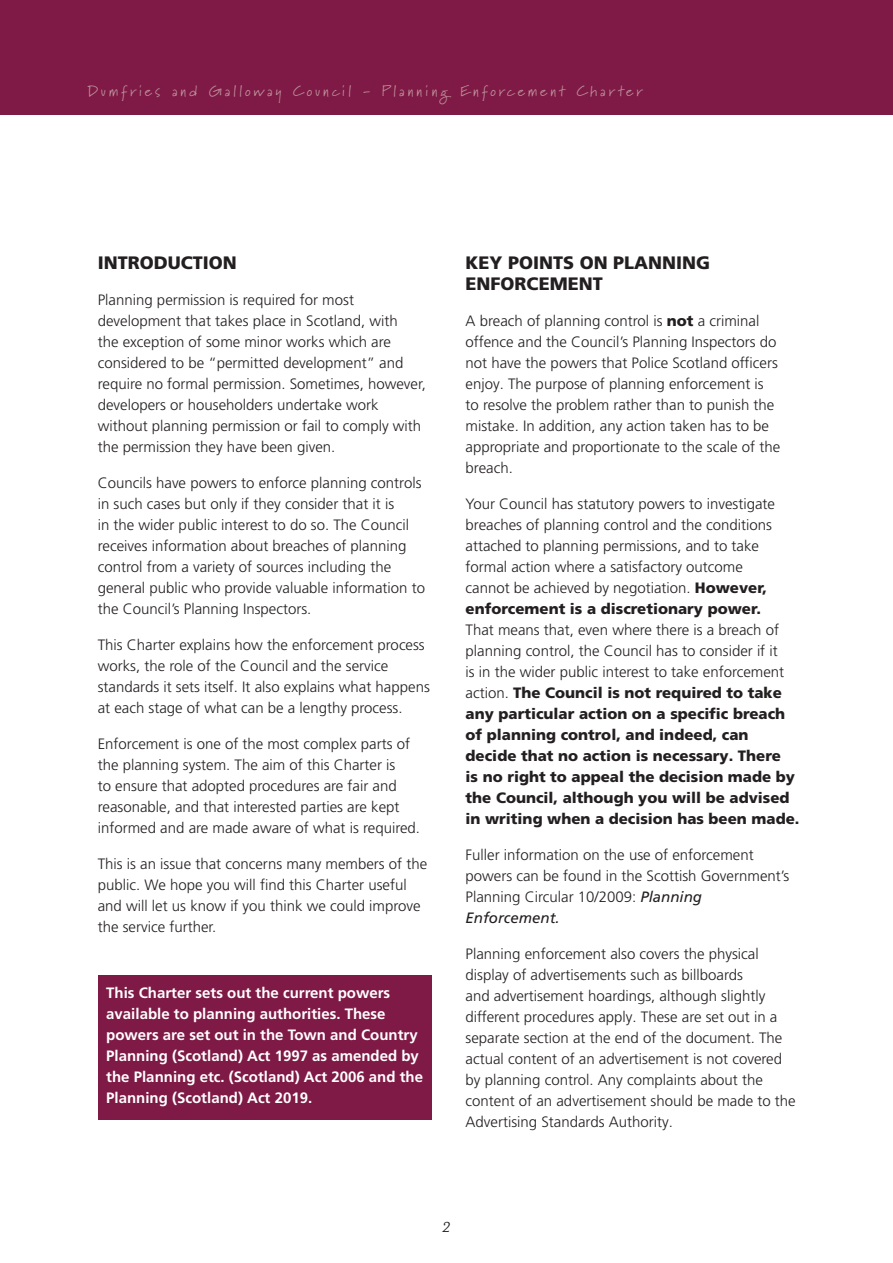
<style>
.page{position:relative;width:893px;height:1263px;background:#fff}
.page>*{position:absolute;margin:0;border:0;box-sizing:border-box;transform-origin:0 0}
.Bodt_Text_Stylez{font:900 18px/21.6px "Frutiger LT Pro";color:#231f20}
.Default{font:900 18px "Frutiger LT Pro";color:#231f20}
.Default-2{font:300 15px/21px "Frutiger LT Pro";color:#231f20}
.WHiteInPurples{font:700 15px/21px "Frutiger LT Pro";color:#fff}
.t1{font:15px "Marydale";letter-spacing:.2em;color:#bf939d}
.t2{font:italic 15px "Beaufort Pro";color:#231f20}
.s1{font-weight:900}
.s2{font-weight:400;font-style:italic}
</style>
<div class="page">
<div style="left:0;top:0;width:893px;height:115px;background:#7f1a46"></div>
<div style="left:98px;top:975px;width:334px;height:145px;background:#7f1a46"></div>
<p class="t1" style="left:88px;top:82px;width:556px">Dumfries and Galloway Council - Planning Enforcement Charter</p>
<p class="Default" style="left:98px;top:251px;width:141px">INTRODUCTION</p>
<p class="Default-2" style="left:98px;top:289px;width:330px">Planning permission is required for most development that takes place in Scotland, with<br>the exception of some minor works which are considered to be “permitted development” and require no formal permission. Sometimes, however, developers or householders undertake work without planning permission or fail to comply with the permission they have been given.</p>
<p class="Default-2" style="left:98px;top:472px;width:329px">Councils have powers to enforce planning controls in such cases but only if they consider that it is<br>in the wider public interest to do so. The Council receives information about breaches of planning control from a variety of sources including the general public who provide valuable information to the Council’s Planning Inspectors.</p>
<p class="Default-2" style="left:98px;top:634px;width:334px">This Charter explains how the enforcement process works, the role of the Council and the service standards it sets itself. It also explains what happens at each stage of what can be a lengthy process.</p>
<p class="Default-2" style="left:98px;top:733px;width:324px">Enforcement is one of the most complex parts of the planning system. The aim of this Charter is<br>to ensure that adopted procedures are fair and reasonable, and that interested parties are kept informed and are made aware of what is required.</p>
<p class="Default-2" style="left:98px;top:853px;width:331px">This is an issue that concerns many members of the public. We hope you will find this Charter useful and will let us know if you think we could improve the service further.</p>
<p class="WHiteInPurples" style="left:106px;top:982px;width:318px">This Charter sets out the current powers available to planning authorities. These powers are set out in the Town and Country Planning (Scotland) Act 1997 as amended by the Planning etc. (Scotland) Act 2006 and the Planning (Scotland) Act 2019.</p>
<p class="Bodt_Text_Stylez" style="left:466px;top:251px;width:246px">KEY POINTS ON PLANNING<br>ENFORCEMENT</p>
<p class="Default-2" style="left:466px;top:311px;width:316px">A breach of planning control is <span class="s1">not</span> a criminal offence and the Council’s Planning Inspectors do not have the powers that Police Scotland officers enjoy. The purpose of planning enforcement is to resolve the problem rather than to punish the mistake. In addition, any action taken has to be appropriate and proportionate to the scale of the breach.</p>
<p class="Default-2" style="left:466px;top:494px;width:335px">Your Council has statutory powers to investigate breaches of planning control and the conditions attached to planning permissions, and to take formal action where a satisfactory outcome<br>cannot be achieved by negotiation. <span class="s1">However, enforcement is a discretionary power.<br></span>That means that, even where there is a breach of planning control, the Council has to consider if it<br>is in the wider public interest to take enforcement action. <span class="s1">The Council is not required to take any particular action on a specific breach of planning control, and indeed, can decide that no action is necessary. There<br>is no right to appeal the decision made by the Council, although you will be advised in writing when a decision has been made.</span></p>
<p class="Default-2" style="left:466px;top:845px;width:325px">Fuller information on the use of enforcement powers can be found in the Scottish Government’s Planning Circular 10/2009: <span class="s2">Planning Enforcement.</span></p>
<p class="Default-2" style="left:466px;top:944px;width:332px">Planning enforcement also covers the physical display of advertisements such as billboards<br>and advertisement hoardings, although slightly different procedures apply. These are set out in a separate section at the end of the document. The actual content of an advertisement is not covered by planning control. Any complaints about the content of an advertisement should be made to the Advertising Standards Authority.</p>
<p class="t2" style="left:443px;top:1217px;width:9px">2</p>
</div>
